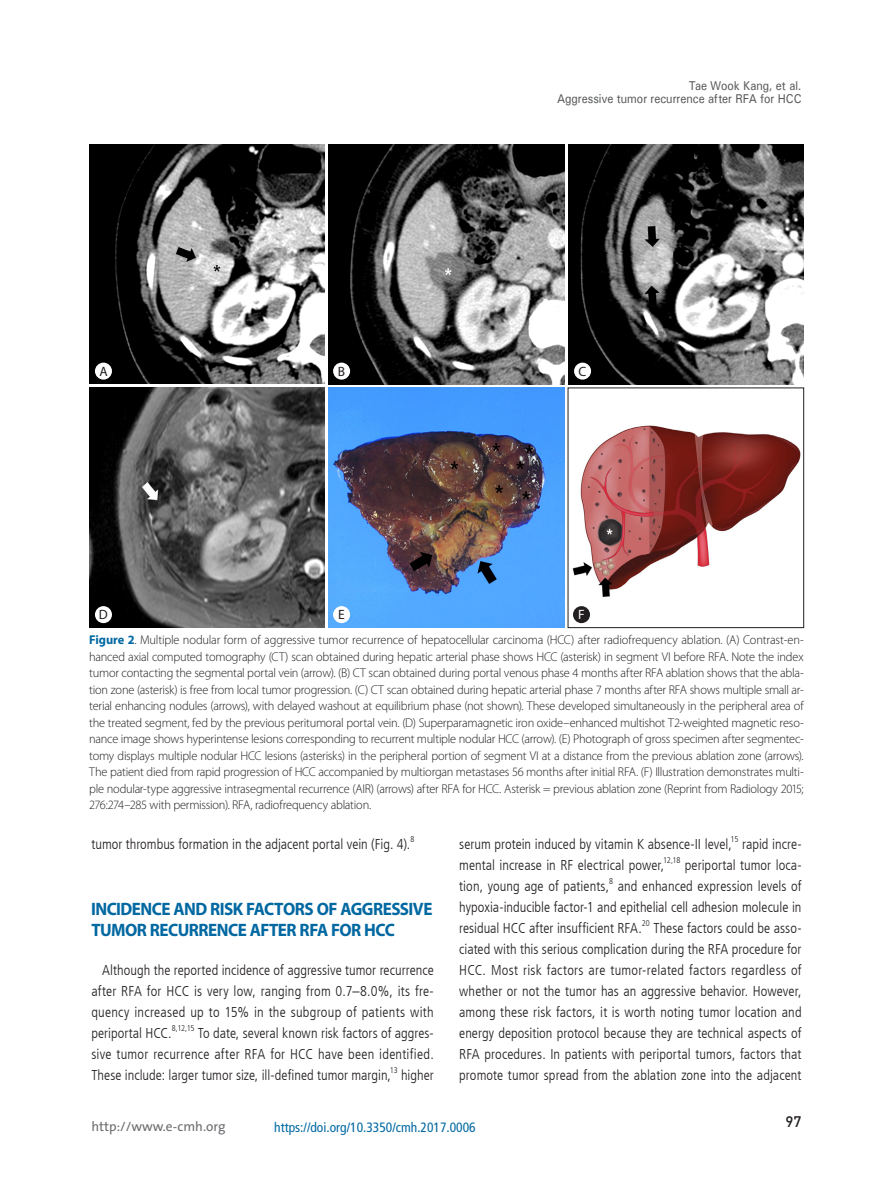
<style>
.page{position:relative;width:893px;height:1191px;background:#fff}
.page>*{position:absolute;margin:0;border:0;box-sizing:border-box;transform-origin:0 0}
.파랑제목-s{font:700 18px/21px "Myriad Pro";letter-spacing:-.03em;color:#0168a1;scale:.95 1}
.t1{font:15px "Dinmed";color:#231f20}
.본문_영문_-s{font:300 condensed 14.25px/21px "Frutiger LT";letter-spacing:.005em;color:#231f20;text-align:justify}
.t2{font:condensed 13.5px "Frutiger LT";color:#0168a1}
.t3{font:13.5px "The Sans";color:#6c6d70}
.표머리-s{font:13.5px "Myriad Pro";color:#231f20}
.표머리-s-2{font:13.5px "Myriad Pro";color:#fff}
.표와그림제목-s{font:300 12.75px/16.5px "Myriad Pro";letter-spacing:-.02em;color:#231f20;text-align:justify}
.t4{font:500 12.75px/13.5px "Univers";letter-spacing:-.005em;color:#57585a;text-align:right;scale:.88 1}
.본문_영문_-s-2{font:300 condensed 8.25px "Frutiger LT";letter-spacing:-.035em;color:#231f20}
.s1{font-weight:700;color:#0168a1}
</style>
<div class="page">
<img style="left:89px;top:145px;width:236px;height:239px">
<img style="left:329px;top:145px;width:235px;height:239px">
<img style="left:568px;top:145px;width:236px;height:239px">
<img style="left:89px;top:388px;width:236px;height:239px">
<img style="left:329px;top:388px;width:235px;height:239px">
<img style="left:572px;top:425px;width:229px;height:187px">
<div style="left:568px;top:388px;width:236px;height:240px;border:1px solid #231f20"></div>
<div style="left:95px;top:362px;width:17px;height:17px;background:#fff;border-radius:50%"></div>
<div style="left:95px;top:606px;width:17px;height:17px;background:#fff;border-radius:50%"></div>
<div style="left:333px;top:362px;width:17px;height:17px;background:#fff;border-radius:50%"></div>
<div style="left:333px;top:606px;width:17px;height:17px;background:#fff;border-radius:50%"></div>
<div style="left:574px;top:362px;width:17px;height:17px;background:#fff;border-radius:50%"></div>
<div style="left:573px;top:606px;width:17px;height:17px;background:#231f20;border-radius:50%"></div>
<p class="표머리-s" style="left:99px;top:363px;width:10px">A</p>
<p class="표머리-s" style="left:338px;top:363px;width:9px">B</p>
<p class="t4" style="left:557px;top:78px;width:279px">Tae Wook Kang, et al.<br>Aggressive tumor recurrence after RFA for HCC</p>
<p class="표머리-s" style="left:579px;top:363px;width:9px">C</p>
<p class="표머리-s" style="left:99px;top:606px;width:10px">D</p>
<p class="표머리-s-2" style="left:578px;top:606px;width:8px">F</p>
<p class="표와그림제목-s" style="left:89px;top:632px;width:716px"><span class="s1">Figure 2</span>. Multiple nodular form of aggressive tumor recurrence of hepatocellular carcinoma (HCC) after radiofrequency ablation. (A) Contrast-en&shy;hanced axial computed tomography (CT) scan obtained during hepatic arterial phase shows HCC (asterisk) in segment VI before RFA. Note the index tumor contacting the segmental portal vein (arrow). (B) CT scan obtained during portal venous phase 4 months after RFA ablation shows that the abla&shy;tion zone (asterisk) is free from local tumor progression. (C) CT scan obtained during hepatic arterial phase 7 months after RFA shows multiple small ar&shy;terial enhancing nodules (arrows), with delayed washout at equilibrium phase (not shown). These developed simultaneously in the peripheral area of the treated segment, fed by the previous peritumoral portal vein. (D) Superparamagnetic iron oxide–enhanced multishot T2-weighted magnetic reso&shy;nance image shows hyperintense lesions corresponding to recurrent multiple nodular HCC (arrow). (E) Photograph of gross specimen after segmentec&shy;tomy displays multiple nodular HCC lesions (asterisks) in the peripheral portion of segment VI at a distance from the previous ablation zone (arrows).<br>The patient died from rapid progression of HCC accompanied by multiorgan metastases 56 months after initial RFA. (F) Illustration demonstrates multi&shy;ple nodular-type aggressive intrasegmental recurrence (AIR) (arrows) after RFA for HCC. Asterisk = previous ablation zone (Reprint from Radiology 2015; 276:274–285 with permission). RFA, radiofrequency ablation.</p>
<p class="표머리-s" style="left:338px;top:606px;width:8px">E</p>
<p class="본문_영문_-s" style="left:91px;top:833px;width:320px">tumor thrombus formation in the adjacent portal vein (Fig. 4).</p>
<p class="본문_영문_-s-2" style="left:410px;top:834px;width:5px">8</p>
<p class="파랑제목-s" style="left:91px;top:897px;width:361px">INCIDENCE AND RISK FACTORS OF AGGRESSIVE<br>TUMOR RECURRENCE AFTER RFA FOR HCC</p>
<p class="본문_영문_-s" style="left:91px;top:959px;width:344px;text-indent:11px">Although the reported incidence of aggressive tumor recurrence after RFA for HCC is very low, ranging from 0.7–8.0%, its fre&shy;quency increased up to 15% in the subgroup of patients with periportal HCC.</p>
<p class="본문_영문_-s-2" style="left:172px;top:1023px;width:24px">8,12,15</p>
<p class="본문_영문_-s" style="left:91px;top:1022px;width:344px;text-indent:106px">To date, several known risk factors of aggres&shy;sive tumor recurrence after RFA for HCC have been identified.<br>These include: larger tumor size, ill-defined tumor margin,</p>
<p class="본문_영문_-s-2" style="left:390px;top:1065px;width:9px">13</p>
<p class="본문_영문_-s" style="left:401px;top:1064px;width:34px">higher</p>
<p class="본문_영문_-s" style="left:459px;top:833px;width:274px">serum protein induced by vitamin K absence-II level,</p>
<p class="본문_영문_-s-2" style="left:731px;top:834px;width:9px">15</p>
<p class="본문_영문_-s" style="left:742px;top:833px;width:61px">rapid incre-</p>
<p class="본문_영문_-s" style="left:459px;top:854px;width:207px">mental increase in RF electrical power,</p>
<p class="본문_영문_-s-2" style="left:663px;top:855px;width:19px">12,18</p>
<p class="본문_영문_-s" style="left:685px;top:854px;width:118px">periportal tumor loca-</p>
<p class="본문_영문_-s" style="left:459px;top:875px;width:151px">tion, young age of patients,</p>
<p class="본문_영문_-s-2" style="left:609px;top:876px;width:5px">8</p>
<p class="본문_영문_-s" style="left:459px;top:875px;width:344px;text-indent:159px">and enhanced expression levels of hypoxia-inducible factor-1 and epithelial cell adhesion molecule in residual HCC after insufficient RFA.</p>
<p class="본문_영문_-s-2" style="left:642px;top:918px;width:10px">20</p>
<p class="본문_영문_-s" style="left:459px;top:917px;width:344px;text-indent:194px">These factors could be asso&shy;ciated with this serious complication during the RFA procedure for HCC. Most risk factors are tumor-related factors regardless of whether or not the tumor has an aggressive behavior. However, among these risk factors, it is worth noting tumor location and energy deposition protocol because they are technical aspects of RFA procedures. In patients with periportal tumors, factors that promote tumor spread from the ablation zone into the adjacent</p>
<p class="t3" style="left:91px;top:1115px;width:136px">http://www.e-cmh.org</p>
<p class="t2" style="left:274px;top:1119px;width:203px">https://doi.org/10.3350/cmh.2017.0006</p>
<p class="t1" style="left:786px;top:1112px;width:17px">97</p>
</div>
